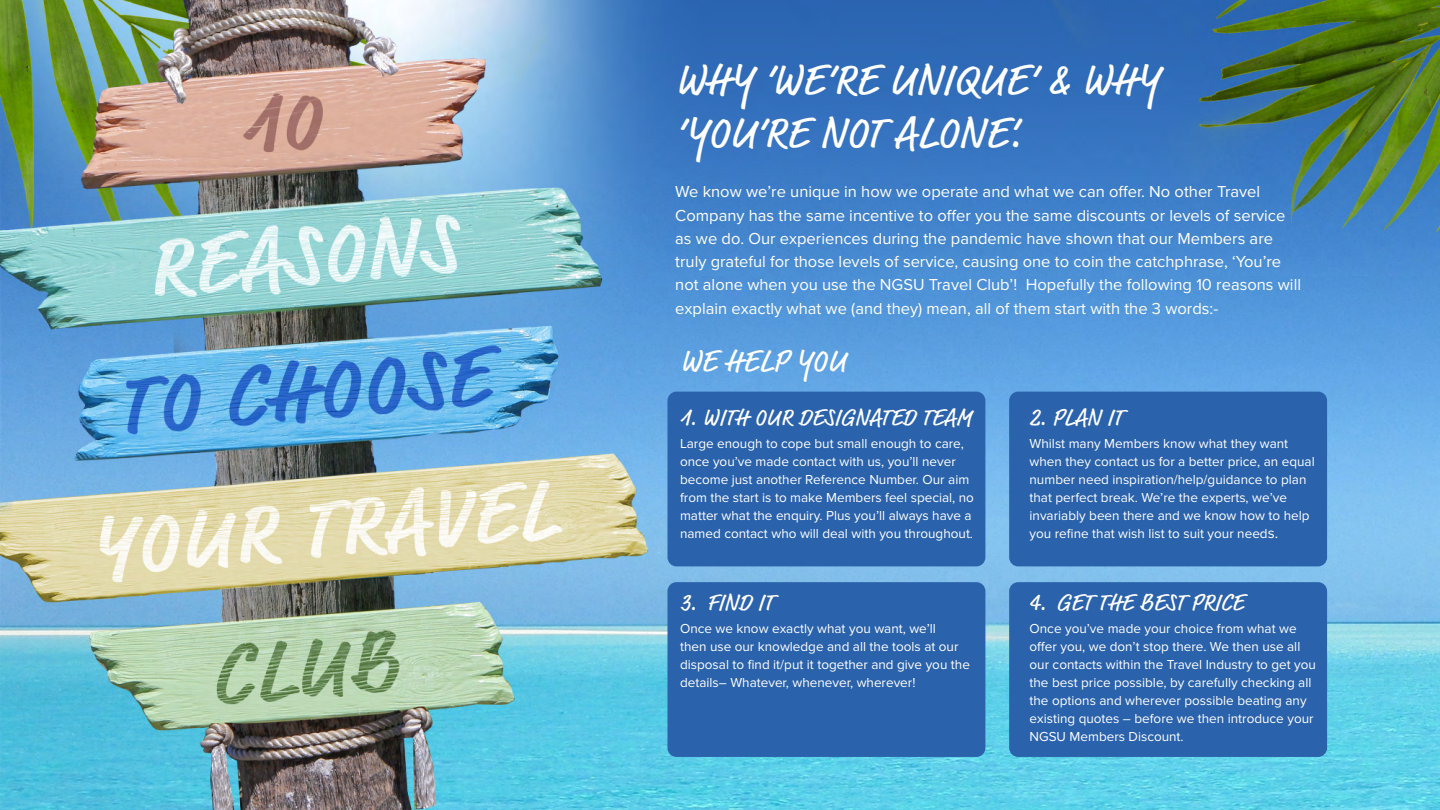
<style>
.page{position:relative;width:1440px;height:810px;background:#fff}
.page>*{position:absolute;margin:0;border:0;box-sizing:border-box;transform-origin:0 0}
.t1{font:44.4px/53.2px "Market Pro";color:#fff}
.t2{font:31.5px "Market Pro";color:#fff}
.t3{font:24px "Market Pro";color:#fff}
.t4{font:16.5px/23.2px "Proxima Nova";color:#fff}
.t5{font:13.5px/18px "Proxima Nova";color:#fff}
.s1{font-size:15px}
</style>
<div class="page">
<img style="left:0;top:0;width:1440px;height:809px">
<div style="left:667px;top:392px;width:318px;height:174px;background:#2a62ac;border-radius:9px"></div>
<div style="left:667px;top:582px;width:318px;height:175px;background:#2a62ac;border-radius:9px"></div>
<div style="left:1009px;top:392px;width:318px;height:174px;background:#2a62ac;border-radius:9px"></div>
<div style="left:1009px;top:582px;width:318px;height:175px;background:#2a62ac;border-radius:9px"></div>
<h1 class="t1" style="left:675px;top:54px;width:485px">WHY ‘WE’RE UNIQUE’ &amp; WHY ‘YOU’RE NOT ALONE’.</h1>
<p class="t4" style="left:675px;top:181px;width:627px">We know we’re unique in how we operate and what we can offer. No other Travel Company has the same incentive to offer you the same discounts or levels of service as we do. Our experiences during the pandemic have shown that our Members are truly grateful for those levels of service, causing one to coin the catchphrase, ‘You’re not alone when you use the NGSU Travel Club’! Hopefully the following 10 reasons will explain exactly what we (and they) mean, all of them start with the 3 words:-</p>
<h2 class="t2" style="left:680px;top:340px;width:168px">WE HELP YOU</h2>
<h3 class="t3" style="left:680px;top:401px;width:293px">1. WITH OUR DESIGNATED TEAM</h3>
<p class="t5" style="left:680px;top:435px;width:295px">Large enough to cope but small enough to care, once you’ve made contact with us, you’ll never become just another Reference Number. Our aim from the start is to make Members feel special, no matter what the enquiry. Plus you’ll always have a named contact who will deal with you throughout.</p>
<h3 class="t3" style="left:680px;top:586px;width:95px">3. FIND IT</h3>
<p class="t5" style="left:680px;top:620px;width:291px">Once we know exactly what you want, we’ll<br>then use our knowledge and all the tools at our disposal to find it/put it together and give you the details– Whatever, whenever, wherever!</p>
<h3 class="t3" style="left:1030px;top:401px;width:95px">2. PLAN IT</h3>
<p class="t5" style="left:1030px;top:435px;width:287px">Whilst many Members know what they want when they contact us for a better price, an equal number need inspiration/help/guidance to plan that perfect break. We’re the experts, we’ve invariably been there and we know how to help you refine that wish list to suit your need<span class="s1">s.</span></p>
<h3 class="t3" style="left:1030px;top:586px;width:216px">4. GET THE BEST PRICE</h3>
<p class="t5" style="left:1030px;top:620px;width:288px">Once you’ve made your choice from what we offer you, we don’t stop there. We then use all our contacts within the Travel Industry to get you the best price possible, by carefully checking all the options and wherever possible beating any existing quotes – before we then introduce your NGSU Members Discount.</p>
</div>
